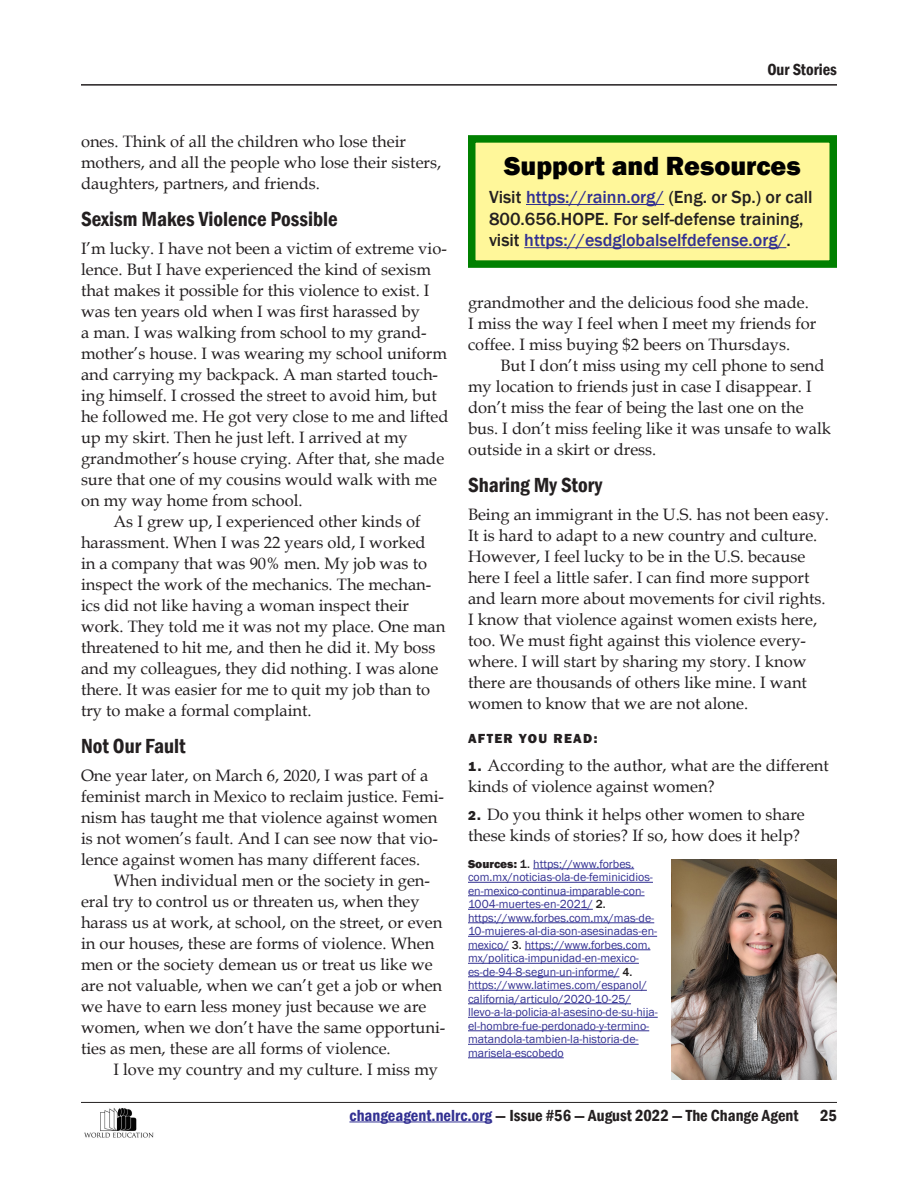
<style>
.page{position:relative;width:918px;height:1188px;background:#fff}
.page>*{position:absolute;margin:0;border:0;box-sizing:border-box;transform-origin:0 0}
.box_header{font:800 27px "Franklin Gothic";color:#000}
.heading_1{font:600 condensed 21px "Franklin Gothic";color:#231f20}
.Box_Text{font:500 18px/21.6px "Franklin Gothic";color:#231f20}
.Body_Text_No_Indent{font:16.5px/21px "Book Antiqua";color:#231f20}
.Body_Text{font:16.5px/21px "Book Antiqua";color:#231f20}
.t1{font:600 condensed 16.5px "Franklin Gothic";color:#231f20}
.Body_Text_No_Indent-2{font:800 13.5px "Franklin Gothic";letter-spacing:.1em;color:#231f20}
.Source_cite{font:12px/13.5px "Franklin Gothic";color:#323092}
.s1{color:#323092}
.s2{font-family:"Franklin Gothic";font-weight:800;font-size:13.5px}
.s3{font-weight:800;color:#231f20}
.s4{font-weight:500;color:#231f20}
</style>
<div class="page">
<hr style="left:349px;top:1122px;width:143px;height:1px;background:#323092">
<hr style="left:81px;top:84px;width:756px;height:2px;background:#231f20">
<hr style="left:81px;top:1102px;width:756px;height:1px;background:#231f20">
<div style="left:472px;top:139px;width:361px;height:125px;background:#fff79a"></div>
<hr style="left:526px;top:204px;width:138px;height:1px;background:#323092">
<hr style="left:524px;top:247px;width:262px;height:1px;background:#323092">
<div style="left:468px;top:135px;width:369px;height:133px;border:8px solid #008000"></div>
<img style="left:84px;top:1108px;width:70px;height:30px">
<img style="left:672px;top:860px;width:165px;height:220px">
<hr style="left:533px;top:869px;width:101px;height:1px;background:#323092">
<hr style="left:468px;top:882px;width:185px;height:1px;background:#323092">
<hr style="left:468px;top:896px;width:177px;height:1px;background:#323092">
<hr style="left:468px;top:909px;width:125px;height:1px;background:#323092">
<hr style="left:468px;top:923px;width:186px;height:1px;background:#323092">
<hr style="left:468px;top:936px;width:189px;height:1px;background:#323092">
<hr style="left:468px;top:950px;width:41px;height:1px;background:#323092">
<hr style="left:525px;top:950px;width:125px;height:1px;background:#323092">
<hr style="left:468px;top:963px;width:171px;height:1px;background:#323092">
<hr style="left:468px;top:977px;width:152px;height:1px;background:#323092">
<hr style="left:468px;top:990px;width:179px;height:1px;background:#323092">
<hr style="left:468px;top:1004px;width:163px;height:1px;background:#323092">
<hr style="left:468px;top:1017px;width:190px;height:1px;background:#323092">
<hr style="left:468px;top:1031px;width:181px;height:1px;background:#323092">
<hr style="left:468px;top:1044px;width:171px;height:1px;background:#323092">
<hr style="left:468px;top:1058px;width:96px;height:1px;background:#323092">
<p class="t1" style="left:767px;top:58px;width:71px">Our Stories</p>
<p class="Body_Text" style="left:81px;top:131px;width:362px">ones. Think of all the children who lose their mothers, and all the people who lose their sisters, daughters, partners, and friends.</p>
<p class="heading_1" style="left:81px;top:205px;width:258px">Sexism Makes Violence Possible</p>
<p class="Body_Text_No_Indent" style="left:81px;top:237px;width:369px">I’m lucky. I have not been a victim of extreme vio&shy;lence. But I have experienced the kind of sexism that makes it possible for this violence to exist. I was ten years old when I was first harassed by<br>a man. I was walking from school to my grand&shy;mother’s house. I was wearing my school uniform and carrying my backpack. A man started touch&shy;ing himself. I crossed the street to avoid him, but he followed me. He got very close to me and lifted up my skirt. Then he just left. I arrived at my grandmother’s house crying. After that, she made sure that one of my cousins would walk with me on my way home from school.</p>
<p class="Body_Text" style="left:81px;top:510px;width:366px;text-indent:32px">As I grew up, I experienced other kinds of harassment. When I was 22 years old, I worked<br>in a company that was 90% men. My job was to inspect the work of the mechanics. The mechan&shy;ics did not like having a woman inspect their work. They told me it was not my place. One man threatened to hit me, and then he did it. My boss and my colleagues, they did nothing. I was alone there. It was easier for me to quit my job than to try to make a formal complaint.</p>
<p class="heading_1" style="left:81px;top:732px;width:106px">Not Our Fault</p>
<p class="Body_Text_No_Indent" style="left:81px;top:764px;width:365px">One year later, on March 6, 2020, I was part of a feminist march in Mexico to reclaim justice. Femi&shy;nism has taught me that violence against women is not women’s fault. And I can see now that vio&shy;lence against women has many different faces.</p>
<p class="Body_Text" style="left:81px;top:869px;width:366px;text-indent:32px">When individual men or the society in gen&shy;eral try to control us or threaten us, when they harass us at work, at school, on the street, or even in our houses, these are forms of violence. When men or the society demean us or treat us like we are not valuable, when we can’t get a job or when we have to earn less money just because we are women, when we don’t have the same opportuni&shy;ties as men, these are all forms of violence.</p>
<p class="Body_Text" style="left:113px;top:1058px;width:326px">I love my country and my culture. I miss my</p>
<p class="box_header" style="left:504px;top:149px;width:298px">Support and Resources</p>
<p class="Box_Text" style="left:489px;top:187px;width:325px">Visit <span class="s1">https://rainn.org/</span> (Eng. or Sp.) or call<br>800.656.HOPE. For self-defense training, visit <span class="s1">https://esdglobalselfdefense.org/</span>.</p>
<p class="Body_Text" style="left:468px;top:291px;width:350px">grandmother and the delicious food she made.<br>I miss the way I feel when I meet my friends for coffee. I miss buying $2 beers on Thursdays.</p>
<p class="Body_Text" style="left:468px;top:354px;width:365px;text-indent:32px">But I don’t miss using my cell phone to send my location to friends just in case I disappear. I don’t miss the fear of being the last one on the bus. I don’t miss feeling like it was unsafe to walk outside in a skirt or dress.</p>
<p class="heading_1" style="left:468px;top:471px;width:136px">Sharing My Story</p>
<p class="Body_Text_No_Indent" style="left:468px;top:503px;width:363px">Being an immigrant in the U.S. has not been easy.<br>It is hard to adapt to a new country and culture.<br>However, I feel lucky to be in the U.S. because here I feel a little safer. I can find more support and learn more about movements for civil rights.<br>I know that violence against women exists here, too. We must fight against this violence every&shy;where. I will start by sharing my story. I know there are thousands of others like mine. I want women to know that we are not alone.</p>
<p class="Body_Text_No_Indent-2" style="left:468px;top:730px;width:131px">AFTER YOU READ:</p>
<p class="Body_Text_No_Indent" style="left:468px;top:755px;width:362px"><span class="s2">1.</span> According to the author, what are the different kinds of violence against women?</p>
<p class="Body_Text_No_Indent" style="left:468px;top:803px;width:338px"><span class="s2">2.</span> Do you think it helps other women to share these kinds of stories? If so, how does it help?</p>
<p class="Source_cite" style="left:468px;top:857px;width:186px"><span class="s3">Sources:</span> <span class="s4">1.</span> https://www.forbes. com.mx/noticias-ola-de-feminicidios&shy;en-mexico-continua-imparable-con-1004-muertes-en-2021/ <span class="s4">2.</span></p>
<p class="Source_cite" style="left:468px;top:911px;width:191px">https://www.forbes.com.mx/mas-de-10-mujeres-al-dia-son-asesinadas-en&shy;mexico/ <span class="s4">3.</span> https://www.forbes.com. mx/politica-impunidad-en-mexico&shy;es-de-94-8-segun-un-informe/ <span class="s4">4. </span>https://www.latimes.com/espanol/ california/articulo/2020-10-25/ llevo-a-la-policia-al-asesino-de-su-hija&shy;el-hombre-fue-perdonado-y-termino&shy;matandola-tambien-la-historia-de&shy;marisela-escobedo</p>
<p class="t1" style="left:349px;top:1104px;width:451px"><span class="s1">changeagent.nelrc.org</span> — Issue #56 — August 2022 — The Change Agent</p>
<p class="t1" style="left:820px;top:1104px;width:18px">25</p>
</div>
